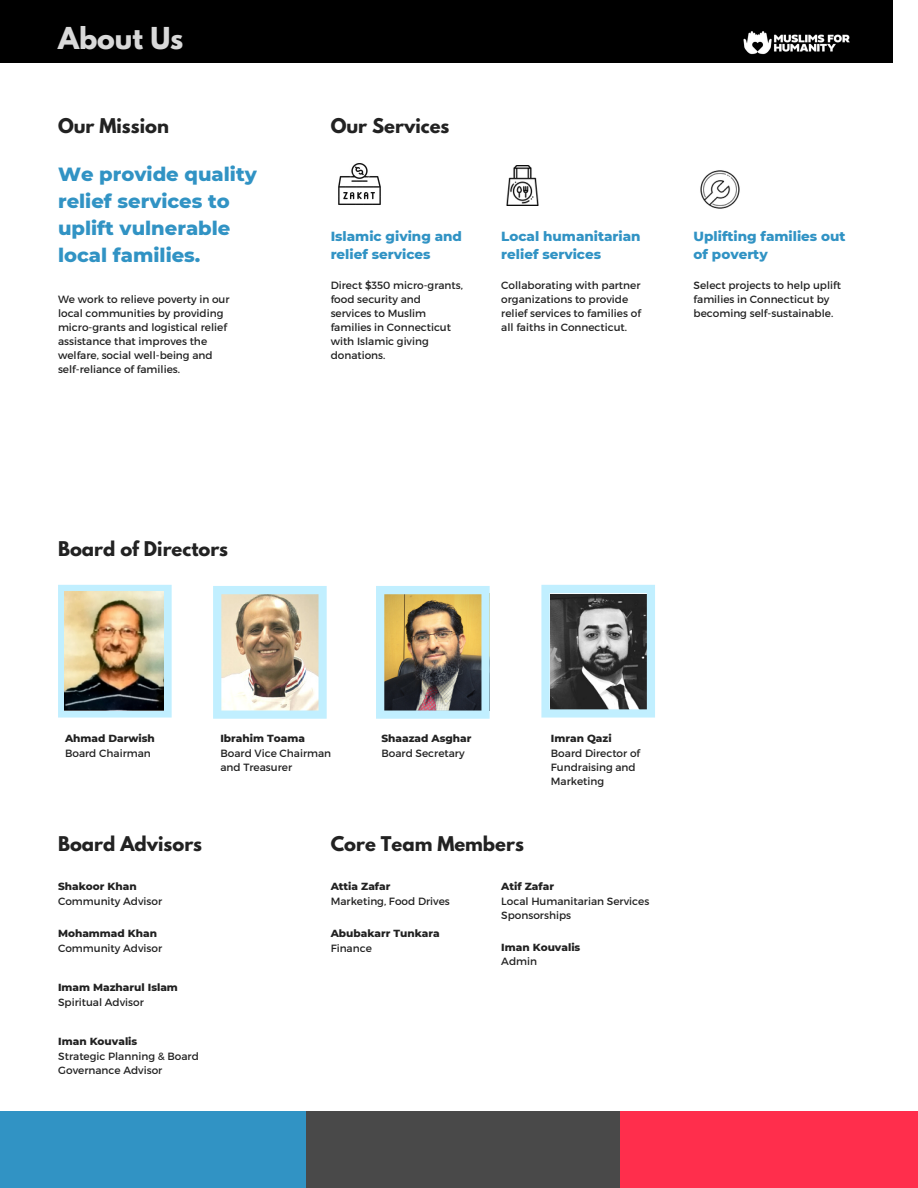
<style>
.page{position:relative;width:918px;height:1188px;background:#fff}
.page>*{position:absolute;margin:0;border:0;box-sizing:border-box;transform-origin:0 0}
.t1{font:700 26.7px "League Spartan";color:#d9d9d9}
.t2{font:800 19.5px/27px "Montserrat";color:#3193c4}
.t3{font:700 18px "League Spartan";color:#222}
.t4{font:800 13.5px/18.3px "Montserrat";color:#3193c4}
.t5{font:10.5px/14px "Montserrat";color:#222}
.t6{font:800 10.5px "Montserrat";color:#222}
</style>
<div class="page">
<div style="left:0;top:1111px;width:309px;height:77px;background:#3193c4"></div>
<div style="left:306px;top:1111px;width:315px;height:77px;background:#494949"></div>
<div style="left:0;top:0;width:892px;height:63px;background:#000"></div>
<svg style="left:58px;top:585px;width:114px;height:133px;background:#c3edfb"></svg>
<img style="left:65px;top:591px;width:99px;height:120px">
<img style="left:213px;top:586px;width:114px;height:133px">
<img style="left:376px;top:586px;width:114px;height:133px">
<svg style="left:541px;top:585px;width:114px;height:133px;background:#778185"></svg>
<img style="left:506px;top:165px;width:33px;height:41px">
<img style="left:700px;top:170px;width:40px;height:39px">
<img style="left:743px;top:31px;width:107px;height:24px">
<div style="left:620px;top:1111px;width:298px;height:77px;background:#ff2e4c"></div>
<img style="left:338px;top:163px;width:43px;height:42px">
<p class="t1" style="left:58px;top:25px;width:127px">About Us</p>
<p class="t3" style="left:58px;top:117px;width:112px">Our Mission</p>
<p class="t2" style="left:58px;top:161px;width:200px">We provide quality relief services to uplift vulnerable local families.</p>
<p class="t5" style="left:58px;top:292px;width:173px">We work to relieve poverty in our local communities by providing micro-grants and logistical relief assistance that improves the welfare, social well-being and self-reliance of families.</p>
<p class="t3" style="left:58px;top:540px;width:172px">Board of Directors</p>
<p class="t3" style="left:331px;top:117px;width:120px">Our Services</p>
<p class="t4" style="left:331px;top:227px;width:133px">Islamic giving and relief services</p>
<p class="t5" style="left:331px;top:278px;width:134px">Direct $350 micro-grants, food security and services to Muslim families in Connecticut with Islamic giving donations.</p>
<p class="t4" style="left:501px;top:227px;width:141px">Local humanitarian</p>
<p class="t4" style="left:501px;top:245px;width:101px">relief services</p>
<p class="t5" style="left:501px;top:278px;width:141px">Collaborating with partner organizations to provide relief services to families of all faiths in Connecticut.</p>
<p class="t4" style="left:694px;top:227px;width:153px">Uplifting families out</p>
<p class="t4" style="left:694px;top:245px;width:76px">of poverty</p>
<p class="t5" style="left:694px;top:278px;width:149px">Select projects to help uplift families in Connecticut by becoming self-sustainable.</p>
<p class="t6" style="left:65px;top:732px;width:91px">Ahmad Darwish</p>
<p class="t5" style="left:65px;top:745px;width:87px">Board Chairman</p>
<p class="t6" style="left:220px;top:732px;width:86px">Ibrahim Toama</p>
<p class="t5" style="left:220px;top:745px;width:112px">Board Vice Chairman</p>
<p class="t5" style="left:220px;top:759px;width:73px">and Treasurer</p>
<p class="t6" style="left:381px;top:732px;width:92px">Shaazad Asghar</p>
<p class="t5" style="left:381px;top:745px;width:85px">Board Secretary</p>
<p class="t6" style="left:551px;top:732px;width:62px">Imran Qazi</p>
<p class="t5" style="left:551px;top:745px;width:91px">Board Director of</p>
<p class="t5" style="left:551px;top:759px;width:86px">Fundraising and</p>
<p class="t5" style="left:551px;top:773px;width:55px">Marketing</p>
<p class="t3" style="left:58px;top:835px;width:146px">Board Advisors</p>
<p class="t6" style="left:58px;top:880px;width:80px">Shakoor Khan</p>
<p class="t5" style="left:58px;top:894px;width:106px">Community Advisor</p>
<p class="t6" style="left:58px;top:927px;width:100px">Mohammad Khan</p>
<p class="t5" style="left:58px;top:941px;width:106px">Community Advisor</p>
<p class="t6" style="left:58px;top:981px;width:121px">Imam Mazharul Islam</p>
<p class="t5" style="left:58px;top:995px;width:87px">Spiritual Advisor</p>
<p class="t6" style="left:58px;top:1035px;width:81px">Iman Kouvalis</p>
<p class="t5" style="left:58px;top:1048px;width:142px">Strategic Planning &amp; Board</p>
<p class="t5" style="left:58px;top:1062px;width:106px">Governance Advisor</p>
<p class="t3" style="left:331px;top:835px;width:195px">Core Team Members</p>
<p class="t6" style="left:331px;top:880px;width:61px">Attia Zafar</p>
<p class="t5" style="left:331px;top:894px;width:121px">Marketing, Food Drives</p>
<p class="t6" style="left:331px;top:927px;width:111px">Abubakarr Tunkara</p>
<p class="t5" style="left:331px;top:941px;width:43px">Finance</p>
<p class="t6" style="left:501px;top:880px;width:54px">Atif Zafar</p>
<p class="t5" style="left:501px;top:894px;width:149px">Local Humanitarian Services</p>
<p class="t5" style="left:501px;top:908px;width:71px">Sponsorships</p>
<p class="t6" style="left:501px;top:940px;width:81px">Iman Kouvalis</p>
<p class="t5" style="left:501px;top:954px;width:37px">Admin</p>
</div>
